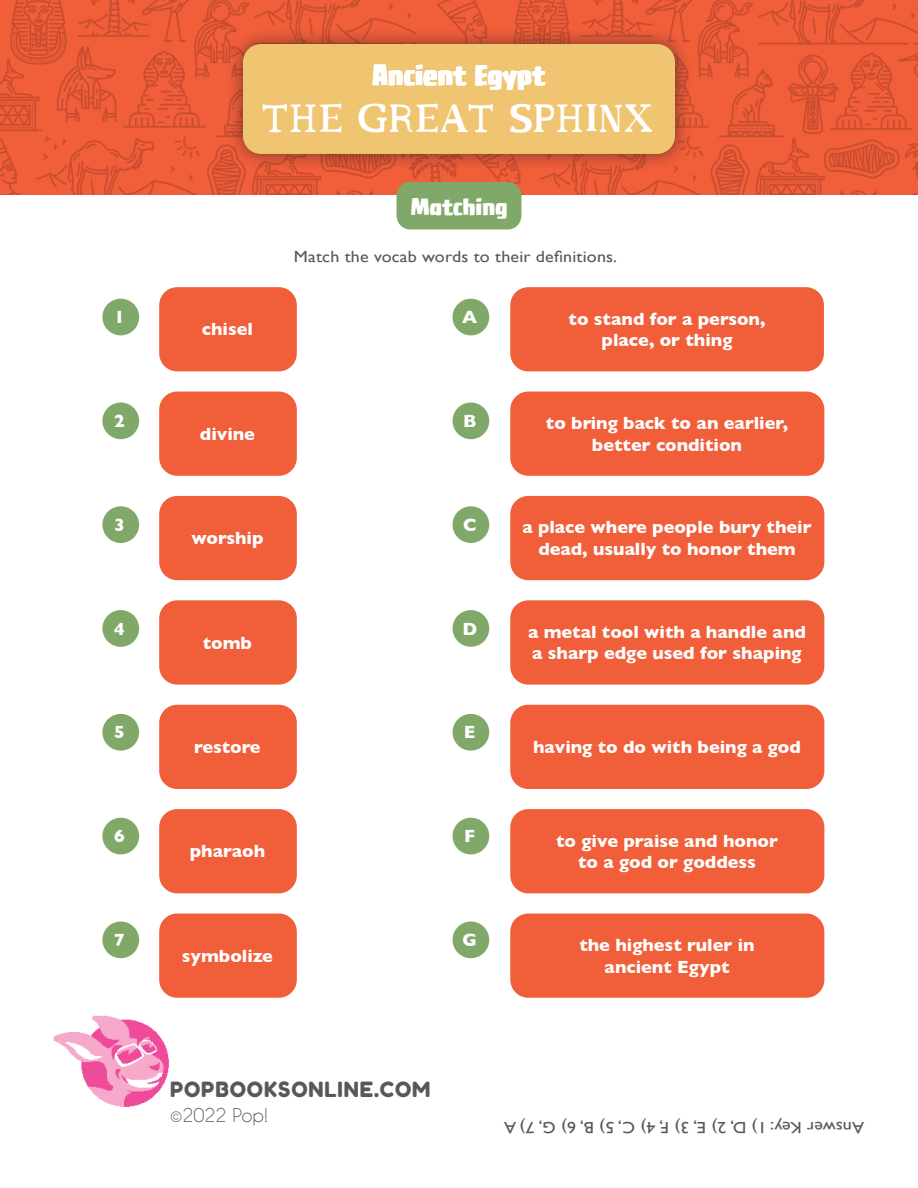
<style>
.page{position:relative;width:918px;height:1188px;background:#fff}
.page>*{position:absolute;margin:0;border:0;box-sizing:border-box;transform-origin:0 0}
.book_title{font:45px "Mariana Slabserif";letter-spacing:-.005em;color:#fff}
.series_title{font:800 27px "CC Mega City Downtown";letter-spacing:-.005em;color:#fff}
.activity{font:800 22.5px "CC Mega City Downtown";color:#fff}
.t1{font:21px "Fredoka One";letter-spacing:.04em;color:#57585a}
.t2{font:700 18px/21.6px "Gill Sans";color:#fff;text-align:center}
.t3{font:18px "Caviar Dreams";color:#57585a}
.Directions{font:16.2px "Gill Sans";letter-spacing:.01em;color:#57585a;scale:1.11 1}
</style>
<div class="page">
<img style="left:0;top:0;width:918px;height:194px">
<img style="left:53px;top:1015px;width:116px;height:92px">
<div style="left:227px;top:28px;width:464px;height:142px;background:#231f20;opacity:.6"></div>
<div style="left:243px;top:44px;width:432px;height:110px;background:#f0c571;border-radius:18px"></div>
<div style="left:397px;top:182px;width:124px;height:48px;background:#80a869;border-radius:14px"></div>
<div style="left:453px;top:299px;width:36px;height:36px;background:#80a869;border-radius:50%"></div>
<div style="left:102px;top:299px;width:37px;height:36px;background:#80a869;border-radius:50%"></div>
<div style="left:453px;top:506px;width:36px;height:37px;background:#80a869;border-radius:50%"></div>
<div style="left:102px;top:506px;width:37px;height:37px;background:#80a869;border-radius:50%"></div>
<div style="left:453px;top:818px;width:36px;height:36px;background:#80a869;border-radius:50%"></div>
<div style="left:102px;top:818px;width:37px;height:36px;background:#80a869;border-radius:50%"></div>
<div style="left:453px;top:402px;width:36px;height:37px;background:#80a869;border-radius:50%"></div>
<div style="left:102px;top:402px;width:37px;height:37px;background:#80a869;border-radius:50%"></div>
<div style="left:453px;top:714px;width:36px;height:37px;background:#80a869;border-radius:50%"></div>
<div style="left:102px;top:714px;width:37px;height:37px;background:#80a869;border-radius:50%"></div>
<div style="left:453px;top:610px;width:36px;height:37px;background:#80a869;border-radius:50%"></div>
<div style="left:102px;top:610px;width:37px;height:37px;background:#80a869;border-radius:50%"></div>
<div style="left:453px;top:922px;width:36px;height:36px;background:#80a869;border-radius:50%"></div>
<div style="left:102px;top:922px;width:37px;height:36px;background:#80a869;border-radius:50%"></div>
<div style="left:510px;top:287px;width:314px;height:84px;background:#f15e3a;border-radius:18px"></div>
<div style="left:510px;top:392px;width:314px;height:84px;background:#f15e3a;border-radius:18px"></div>
<div style="left:510px;top:496px;width:314px;height:84px;background:#f15e3a;border-radius:18px"></div>
<div style="left:510px;top:600px;width:314px;height:85px;background:#f15e3a;border-radius:18px"></div>
<div style="left:510px;top:705px;width:314px;height:84px;background:#f15e3a;border-radius:18px"></div>
<div style="left:510px;top:809px;width:314px;height:84px;background:#f15e3a;border-radius:18px"></div>
<div style="left:510px;top:914px;width:314px;height:84px;background:#f15e3a;border-radius:18px"></div>
<div style="left:159px;top:914px;width:138px;height:84px;background:#f15e3a;border-radius:18px"></div>
<div style="left:159px;top:809px;width:138px;height:84px;background:#f15e3a;border-radius:18px"></div>
<div style="left:159px;top:705px;width:138px;height:84px;background:#f15e3a;border-radius:18px"></div>
<div style="left:159px;top:600px;width:138px;height:85px;background:#f15e3a;border-radius:18px"></div>
<div style="left:159px;top:496px;width:138px;height:84px;background:#f15e3a;border-radius:18px"></div>
<div style="left:159px;top:392px;width:138px;height:84px;background:#f15e3a;border-radius:18px"></div>
<div style="left:159px;top:287px;width:138px;height:84px;background:#f15e3a;border-radius:18px"></div>
<p class="series_title" style="left:372px;top:63px;width:175px">Ancient Egypt</p>
<p class="book_title" style="left:262px;top:91px;width:395px">THE GREAT SPHINX</p>
<p class="activity" style="left:410px;top:197px;width:99px">Matching</p>
<p class="Directions" style="left:294px;top:247px;width:293px">Match the vocab words to their definitions.</p>
<p class="t2" style="left:114px;top:306px;width:12px">1</p>
<p class="t2" style="left:462px;top:306px;width:16px">A</p>
<p class="t2" style="left:202px;top:318px;width:53px">chisel</p>
<p class="t2" style="left:114px;top:410px;width:12px">2</p>
<p class="t2" style="left:463px;top:410px;width:15px">B</p>
<p class="t2" style="left:200px;top:423px;width:57px">divine</p>
<p class="t2" style="left:114px;top:514px;width:12px">3</p>
<p class="t2" style="left:463px;top:514px;width:15px">C</p>
<p class="t2" style="left:191px;top:527px;width:74px">worship</p>
<p class="t2" style="left:114px;top:617px;width:12px">4</p>
<p class="t2" style="left:462px;top:617px;width:16px">D</p>
<p class="t2" style="left:203px;top:631px;width:51px">tomb</p>
<p class="t2" style="left:114px;top:721px;width:12px">5</p>
<p class="t2" style="left:464px;top:721px;width:13px">E</p>
<p class="t2" style="left:194px;top:736px;width:68px">restore</p>
<p class="t2" style="left:114px;top:825px;width:12px">6</p>
<p class="t2" style="left:464px;top:825px;width:13px">F</p>
<p class="t2" style="left:190px;top:840px;width:77px">pharaoh</p>
<p class="t2" style="left:114px;top:929px;width:12px">7</p>
<p class="t2" style="left:463px;top:929px;width:16px">G</p>
<p class="t2" style="left:182px;top:945px;width:93px">symbolize</p>
<p class="t2" style="left:569px;top:307px;width:198px">to stand for a person, place, or thing</p>
<p class="t2" style="left:546px;top:412px;width:244px">to bring back to an earlier, better condition</p>
<p class="t2" style="left:522px;top:516px;width:291px">a place where people bury their dead, usually to honor them</p>
<p class="t2" style="left:528px;top:621px;width:279px;text-align:left">a metal tool with a handle and a sharp edge used for shaping</p>
<p class="t2" style="left:533px;top:736px;width:269px">having to do with being a god</p>
<p class="t2" style="left:556px;top:829px;width:223px">to give praise and honor to a god or goddess</p>
<p class="t2" style="left:579px;top:934px;width:177px">the highest ruler in ancient Egypt</p>
<p class="t1" style="left:170px;top:1077px;width:262px">POPBOOKSONLINE.COM</p>
<p class="t3" style="left:170px;top:1105px;width:100px">©2022 Pop!</p>
<p class="Directions" style="left:864px;top:1137px;width:326px;rotate:-180deg">Answer Key: 1) D, 2) E, 3) F, 4) C, 5) B, 6) G, 7) A</p>
</div>
